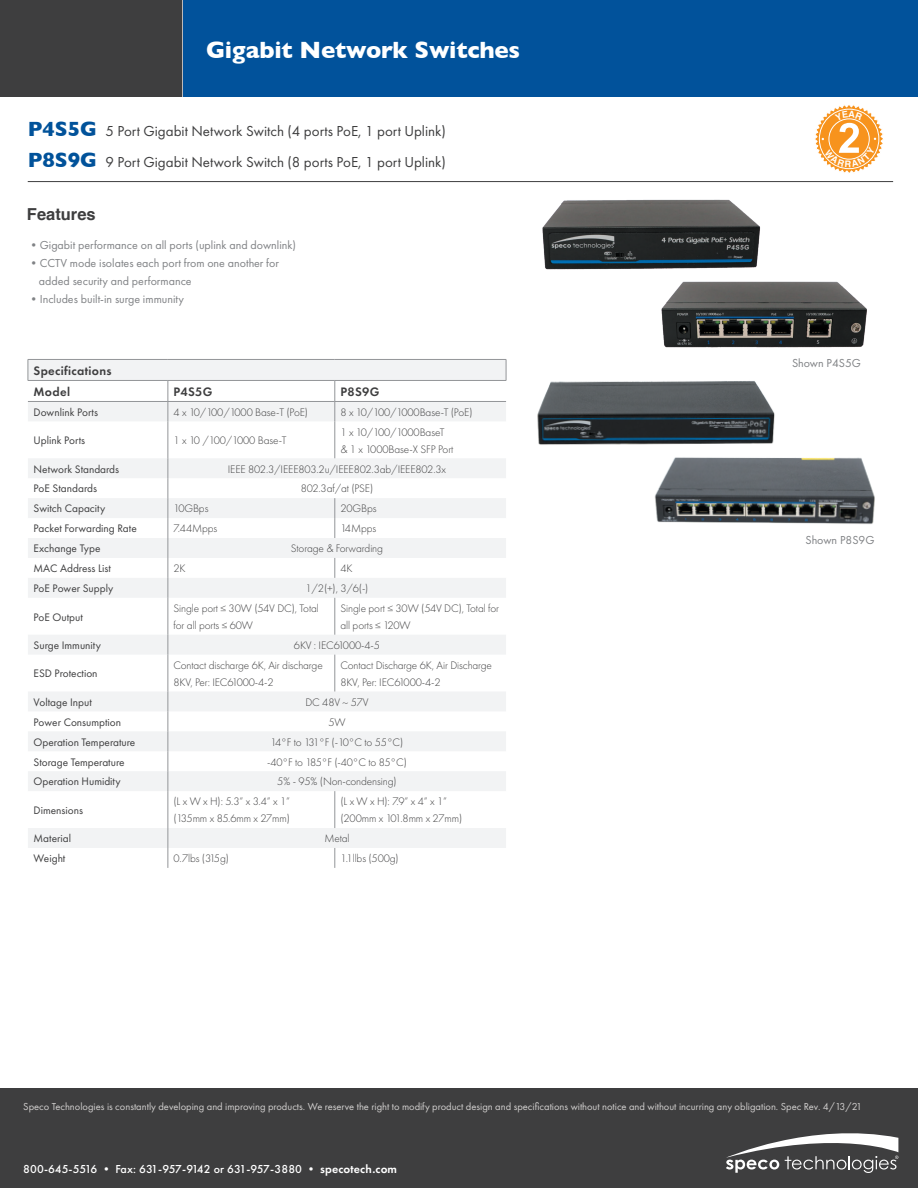
<style>
.page{position:relative;width:918px;height:1188px;background:#fff}
.page>*{position:absolute;margin:0;border:0;box-sizing:border-box;transform-origin:0 0}
.PRODUCT_NAME{font:700 24px "Gill Sans";letter-spacing:-.01em;color:#fff}
.DESCRIPTIONS{font:700 16.5px "Helvetica";color:#3e3e3f}
.PRODUCT_NAME-2{font:15px "Futura PT";color:#3e3e3f}
.DESCRIPTIONS-2{font:600 12.75px "Futura PT";letter-spacing:.025em;color:#3e3e3f}
.DESCRIPTIONS-3{font:12px "Futura PT";color:#808285}
.ADDRESS{font:500 12px "Futura PT";letter-spacing:-.015em;color:#fff}
.DESCRIPTIONS-4{font:300 11.25px/17px "Futura PT";letter-spacing:-.01em;color:#3e3e3f}
.DESCRIPTIONS-5{font:11.25px "Futura PT";color:#3e3e3f}
.DESCRIPTIONS-6{font:300 11.25px "Futura PT";letter-spacing:-.12em;color:#3e3e3f}
.DESCRIPTIONS-7{font:10.5px "Futura PT";color:#d1cfce}
.s1{font-family:"Gill Sans";font-weight:700;font-size:21px;color:#01529a}
.s2{font-weight:600}
</style>
<div class="page">
<hr style="left:181px;top:0;width:3px;height:96px;background:#bdbaba">
<div style="left:184px;top:0;width:734px;height:96px;background:#01529b"></div>
<div style="left:0;top:0;width:181px;height:96px;background:#3e3e3f"></div>
<div style="left:0;top:1088px;width:918px;height:100px;background:#3e3e3f"></div>
<hr style="left:28px;top:181px;width:865px;height:1px;background:#3e3e3f">
<svg style="left:726px;top:1133px;width:172px;height:40px"></svg>
<svg style="left:28px;top:360px;width:478px;height:488px"></svg>
<hr style="left:28px;top:359px;width:140px;height:1px;background:#939598">
<svg style="left:28px;top:360px;width:1px;height:20px"></svg>
<hr style="left:168px;top:359px;width:167px;height:1px;background:#939598">
<hr style="left:335px;top:359px;width:171px;height:1px;background:#939598">
<svg style="left:506px;top:360px;width:1px;height:20px"></svg>
<hr style="left:168px;top:421px;width:1px;height:37px;background:#939598">
<svg style="left:168px;top:458px;width:1px;height:140px"></svg>
<hr style="left:168px;top:598px;width:1px;height:37px;background:#939598">
<svg style="left:168px;top:635px;width:1px;height:20px"></svg>
<hr style="left:168px;top:655px;width:1px;height:37px;background:#939598">
<svg style="left:168px;top:692px;width:1px;height:99px"></svg>
<hr style="left:168px;top:791px;width:1px;height:37px;background:#939598">
<svg style="left:168px;top:828px;width:1px;height:40px"></svg>
<hr style="left:335px;top:421px;width:1px;height:37px;background:#939598">
<svg style="left:335px;top:498px;width:1px;height:40px"></svg>
<svg style="left:335px;top:558px;width:1px;height:20px"></svg>
<hr style="left:335px;top:598px;width:1px;height:37px;background:#939598">
<hr style="left:335px;top:655px;width:1px;height:37px;background:#939598">
<hr style="left:335px;top:791px;width:1px;height:37px;background:#939598">
<svg style="left:335px;top:848px;width:1px;height:20px"></svg>
<hr style="left:28px;top:380px;width:140px;height:1px;background:#939598">
<hr style="left:168px;top:380px;width:167px;height:1px;background:#939598">
<svg style="left:168px;top:381px;width:1px;height:40px"></svg>
<hr style="left:335px;top:380px;width:171px;height:1px;background:#939598">
<svg style="left:335px;top:381px;width:1px;height:40px"></svg>
<hr style="left:28px;top:401px;width:140px;height:1px;background:#939598">
<hr style="left:168px;top:401px;width:167px;height:1px;background:#939598">
<hr style="left:335px;top:401px;width:171px;height:1px;background:#939598">
<img style="left:450px;top:181px;width:401px;height:89px">
<img style="left:579px;top:226px;width:288px;height:122px">
<img style="left:537px;top:381px;width:238px;height:64px">
<img style="left:654px;top:457px;width:221px;height:67px">
<svg style="left:815px;top:105px;width:68px;height:68px"></svg>
<p class="PRODUCT_NAME" style="left:206px;top:31px;width:316px">Gigabit Network Switches</p>
<p class="PRODUCT_NAME-2" style="left:28px;top:123px;width:420px"><span class="s1">P4S5G</span> 5 Port Gigabit Network Switch (4 ports PoE, 1 port Uplink)</p>
<p class="PRODUCT_NAME-2" style="left:28px;top:153px;width:420px"><span class="s1">P8S9G</span> 9 Port Gigabit Network Switch (8 ports PoE, 1 port Uplink)</p>
<p class="DESCRIPTIONS" style="left:27px;top:201px;width:70px">Features</p>
<p class="DESCRIPTIONS-3" style="left:28px;top:238px;width:270px">•Gigabit performance on all ports (uplink and downlink)</p>
<p class="DESCRIPTIONS-3" style="left:28px;top:256px;width:253px">•CCTV mode isolates each port from one another for</p>
<p class="DESCRIPTIONS-3" style="left:39px;top:274px;width:154px">added security and performance</p>
<p class="DESCRIPTIONS-3" style="left:28px;top:292px;width:158px">•Includes built-in surge immunity</p>
<p class="DESCRIPTIONS-2" style="left:34px;top:363px;width:80px">Specifications</p>
<p class="DESCRIPTIONS-2" style="left:34px;top:384px;width:38px">Model</p>
<p class="DESCRIPTIONS-2" style="left:174px;top:384px;width:41px">P4S5G</p>
<p class="DESCRIPTIONS-2" style="left:340px;top:384px;width:41px">P8S9G</p>
<p class="DESCRIPTIONS-5" style="left:34px;top:405px;width:66px">Downlink Ports</p>
<p class="DESCRIPTIONS-4" style="left:174px;top:404px;width:136px">4 x 10/100/1000 Base-T (PoE)</p>
<p class="DESCRIPTIONS-4" style="left:340px;top:404px;width:134px">8 x 10/100/1000Base-T (PoE)</p>
<p class="DESCRIPTIONS-5" style="left:34px;top:434px;width:53px">Uplink Ports</p>
<p class="DESCRIPTIONS-4" style="left:174px;top:432px;width:115px">1 x 10 /100/1000 Base-T</p>
<p class="DESCRIPTIONS-4" style="left:340px;top:424px;width:105px">1 x 10/100/1000BaseT</p>
<p class="DESCRIPTIONS-4" style="left:340px;top:441px;width:114px">&amp; 1 x 1000Base-X SFP Port</p>
<p class="DESCRIPTIONS-5" style="left:34px;top:462px;width:87px">Network Standards</p>
<p class="DESCRIPTIONS-4" style="left:228px;top:460px;width:220px">IEEE 802.3/IEEE803.2u/IEEE802.3ab/IEEE802.3x</p>
<p class="DESCRIPTIONS-5" style="left:34px;top:482px;width:65px">PoE Standards</p>
<p class="DESCRIPTIONS-4" style="left:301px;top:480px;width:74px">802.3af/at (PSE)</p>
<p class="DESCRIPTIONS-5" style="left:34px;top:502px;width:73px">Switch Capacity</p>
<p class="DESCRIPTIONS-4" style="left:174px;top:500px;width:36px">10GBps</p>
<p class="DESCRIPTIONS-4" style="left:340px;top:500px;width:38px">20GBps</p>
<p class="DESCRIPTIONS-5" style="left:34px;top:522px;width:105px">Packet Forwarding Rate</p>
<p class="DESCRIPTIONS-4" style="left:174px;top:520px;width:45px">7.44Mpps</p>
<p class="DESCRIPTIONS-4" style="left:340px;top:520px;width:37px">14Mpps</p>
<p class="DESCRIPTIONS-5" style="left:34px;top:542px;width:68px">Exchange Type</p>
<p class="DESCRIPTIONS-4" style="left:291px;top:540px;width:94px">Storage &amp; Forwarding</p>
<p class="DESCRIPTIONS-5" style="left:34px;top:562px;width:79px">MAC Address List</p>
<p class="DESCRIPTIONS-4" style="left:174px;top:560px;width:14px">2K</p>
<p class="DESCRIPTIONS-4" style="left:340px;top:560px;width:14px">4K</p>
<p class="DESCRIPTIONS-5" style="left:34px;top:582px;width:81px">PoE Power Supply</p>
<p class="DESCRIPTIONS-4" style="left:305px;top:580px;width:65px">1/2(+), 3/6(-)</p>
<p class="DESCRIPTIONS-5" style="left:34px;top:610px;width:51px">PoE Output</p>
<p class="DESCRIPTIONS-4" style="left:174px;top:600px;width:147px">Single port ≤ 30W (54V DC), Total for all ports ≤ 60W</p>
<p class="DESCRIPTIONS-4" style="left:340px;top:600px;width:160px">Single port ≤ 30W (54V DC), Total for all ports ≤ 120W</p>
<p class="DESCRIPTIONS-5" style="left:34px;top:639px;width:69px">Surge Immunity</p>
<p class="DESCRIPTIONS-4" style="left:294px;top:637px;width:88px">6KV : IEC61000-4-5</p>
<p class="DESCRIPTIONS-5" style="left:34px;top:667px;width:66px">ESD Protection</p>
<p class="DESCRIPTIONS-4" style="left:174px;top:657px;width:151px">Contact discharge 6K, Air discharge<br>8KV, Per: IEC61000-4-2</p>
<p class="DESCRIPTIONS-4" style="left:340px;top:657px;width:153px">Contact Discharge 6K, Air Discharge<br>8KV, Per: IEC61000-4-2</p>
<p class="DESCRIPTIONS-5" style="left:34px;top:695px;width:60px">Voltage Input</p>
<p class="DESCRIPTIONS-4" style="left:305px;top:694px;width:65px">DC 48V ~ 57V</p>
<p class="DESCRIPTIONS-5" style="left:34px;top:715px;width:89px">Power Consumption</p>
<p class="DESCRIPTIONS-4" style="left:328px;top:714px;width:19px">5W</p>
<p class="DESCRIPTIONS-5" style="left:34px;top:735px;width:103px">Operation Temperature</p>
<p class="DESCRIPTIONS-6" style="left:271px;top:736px;width:134px">14°F to 131°F (-10°C to 55°C)</p>
<p class="DESCRIPTIONS-5" style="left:34px;top:755px;width:92px">Storage Temperature</p>
<p class="DESCRIPTIONS-4" style="left:267px;top:753px;width:141px">-40°F to 185°F (-40°C to 85°C)</p>
<p class="DESCRIPTIONS-5" style="left:34px;top:775px;width:89px">Operation Humidity</p>
<p class="DESCRIPTIONS-4" style="left:277px;top:773px;width:121px">5% - 95% (Non-condensing)</p>
<p class="DESCRIPTIONS-5" style="left:34px;top:803px;width:51px">Dimensions</p>
<p class="DESCRIPTIONS-4" style="left:174px;top:793px;width:118px">(L x W x H): 5.3” x 3.4” x 1”</p>
<p class="DESCRIPTIONS-4" style="left:174px;top:810px;width:118px">(135mm x 85.6mm x 27mm)</p>
<p class="DESCRIPTIONS-4" style="left:340px;top:793px;width:108px">(L x W x H): 7.9” x 4” x 1”</p>
<p class="DESCRIPTIONS-4" style="left:340px;top:810px;width:123px">(200mm x 101.8mm x 27mm)</p>
<p class="DESCRIPTIONS-5" style="left:34px;top:832px;width:39px">Material</p>
<p class="DESCRIPTIONS-4" style="left:324px;top:830px;width:27px">Metal</p>
<p class="DESCRIPTIONS-5" style="left:34px;top:852px;width:33px">Weight</p>
<p class="DESCRIPTIONS-4" style="left:174px;top:850px;width:57px">0.7lbs (315g)</p>
<p class="DESCRIPTIONS-4" style="left:340px;top:850px;width:60px">1.1llbs (500g)</p>
<p class="DESCRIPTIONS-3" style="left:792px;top:356px;width:70px">Shown P4S5G</p>
<p class="DESCRIPTIONS-3" style="left:806px;top:533px;width:70px">Shown P8S9G</p>
<p class="DESCRIPTIONS-7" style="left:23px;top:1100px;width:840px">Speco Technologies is constantly developing and improving products. We reserve the right to modify product design and specifications without notice and without incurring any obligation. Spec Rev. 4/13/21</p>
<p class="ADDRESS" style="left:23px;top:1162px;width:375px">800-645-5516 • Fax: 631-957-9142 or 631-957-3880 • <span class="s2">specotech.com</span></p>
</div>
